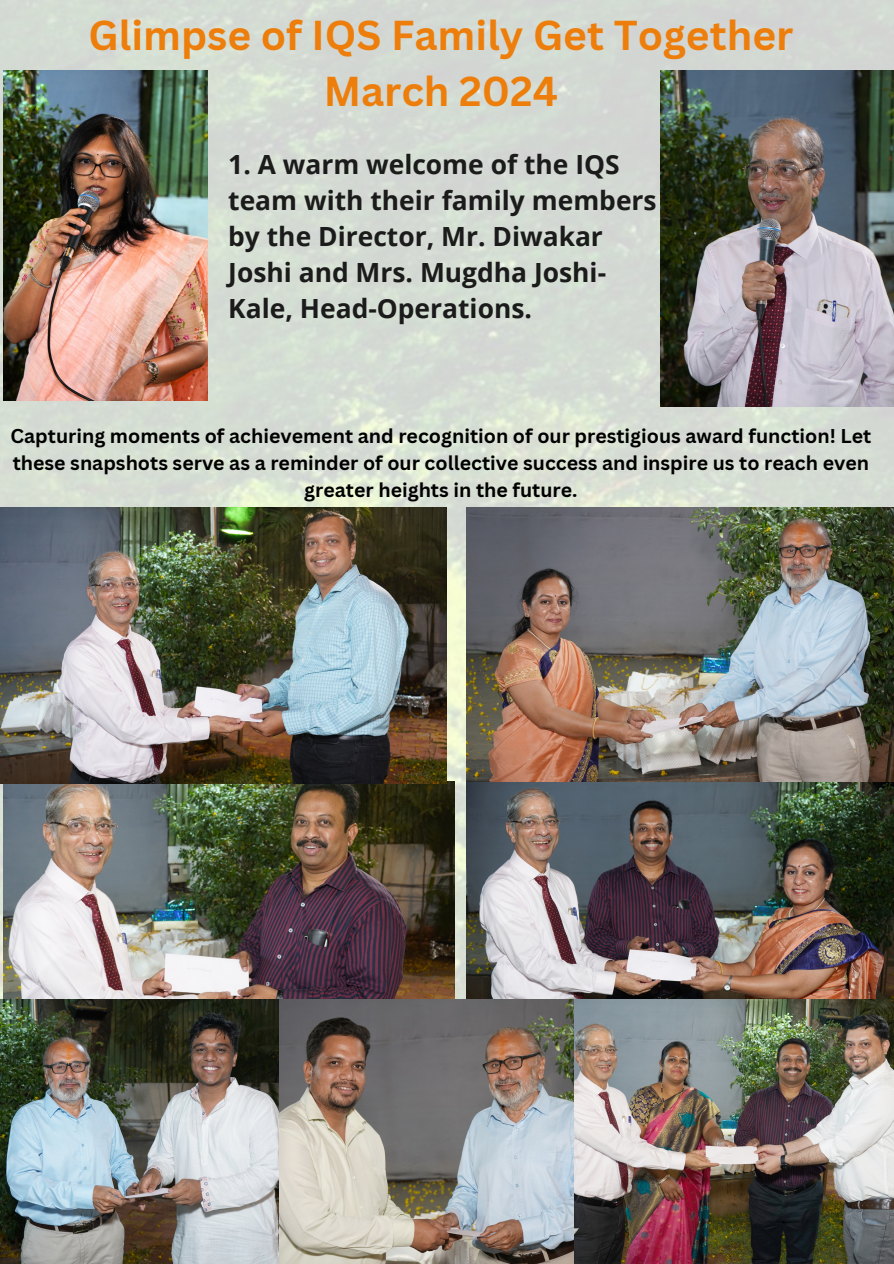
<style>
.page{position:relative;width:894px;height:1264px;background:#fff}
.page>*{position:absolute;margin:0;border:0;box-sizing:border-box;transform-origin:0 0}
.t1{font:700 40.65px/56.2px "Canva Sans";color:#ed7e0b;text-align:center}
.t2{font:700 26.4px/36px "Open Sans";color:#1b1b1b}
.t3{font:700 19.5px/27px "Canva Sans";color:#000;text-align:center}
</style>
<div class="page">
<img style="left:0;top:0;width:893px;height:999px">
<img style="left:4px;top:71px;width:204px;height:329px">
<img style="left:660px;top:71px;width:233px;height:335px">
<img style="left:0;top:999px;width:893px;height:264px">
<img style="left:4px;top:781px;width:450px;height:217px">
<img style="left:466px;top:507px;width:427px;height:491px">
<img style="left:0;top:507px;width:447px;height:276px">
<p class="t1" style="left:88px;top:6px;width:706px">Glimpse of IQS Family Get Together<br>March 2024</p>
<p class="t2" style="left:228px;top:145px;width:430px">1. A warm welcome of the IQS team with their family members by the Director, Mr. Diwakar<br>Joshi and Mrs. Mugdha Joshi-<br>Kale, Head-Operations.</p>
<p class="t3" style="left:11px;top:422px;width:861px">Capturing moments of achievement and recognition of our prestigious award function! Let these snapshots serve as a reminder of our collective success and inspire us to reach even greater heights in the future.</p>
</div>
